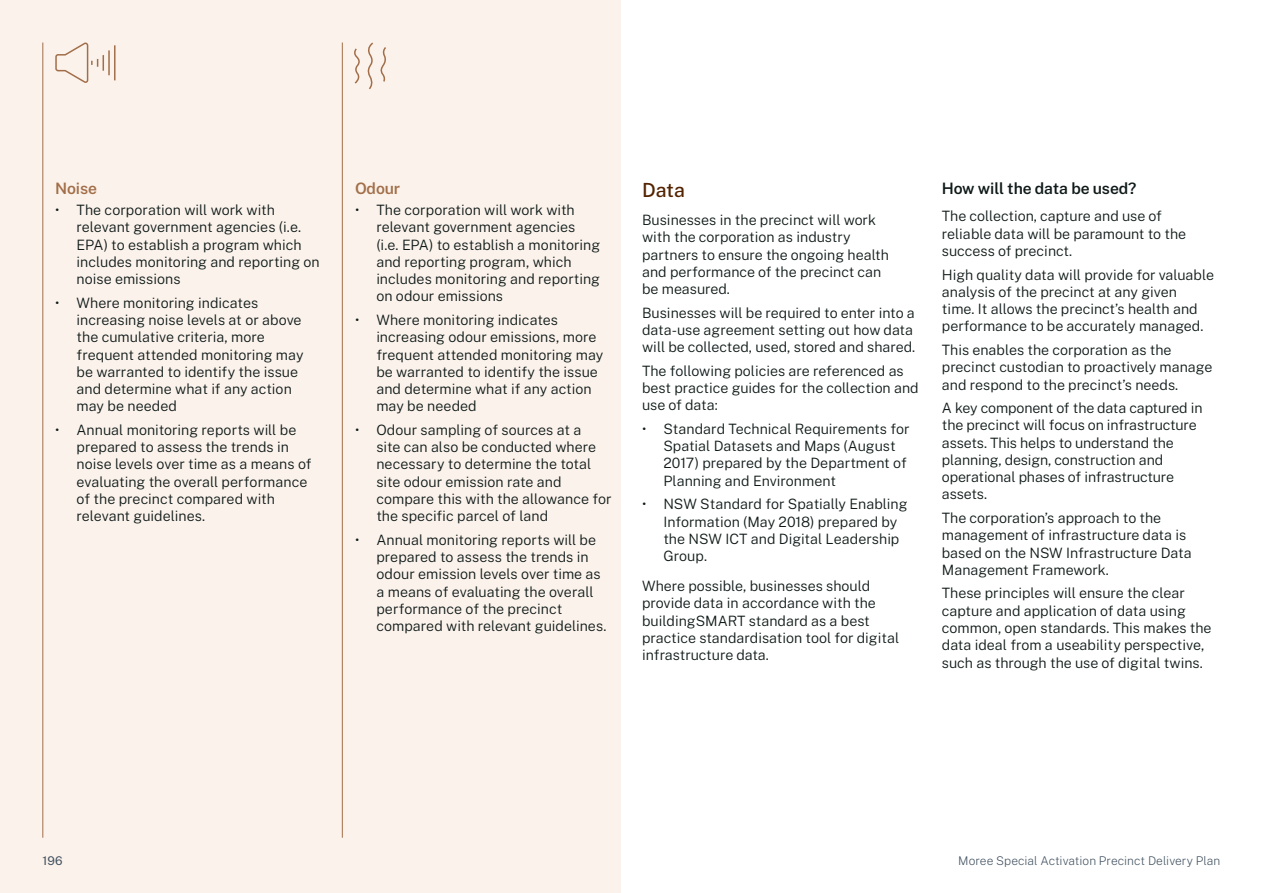
<style>
.page{position:relative;width:1263px;height:893px;background:#fff}
.page>*{position:absolute;margin:0;border:0;box-sizing:border-box;transform-origin:0 0}
.t1{font:500 19.5px "Public Sans";color:#532300}
.t2{font:600 15.75px "Public Sans";letter-spacing:-.005em;color:#0f1a18}
.t3{font:600 15.75px "Public Sans";letter-spacing:-.005em;color:#a26e49}
.t4{font:300 14.25px/17.2px "Public Sans";color:#0f1a18}
.t5{font:200 12px "Public Sans";color:#3f4f5e}
.t6{font:12px "Public Sans";color:#3f4f5e}
</style>
<div class="page">
<div style="left:0;top:0;width:621px;height:893px;background:#fbf2eb"></div>
<hr style="left:108px;top:50px;width:2px;height:25px;background:#a26e49">
<hr style="left:114px;top:45px;width:2px;height:35px;background:#a26e49">
<hr style="left:342px;top:43px;width:1px;height:795px;background:#a26e49">
<hr style="left:43px;top:43px;width:1px;height:795px;background:#a26e49">
<svg style="left:55px;top:42px;width:49px;height:41px"></svg>
<svg style="left:354px;top:42px;width:32px;height:47px"></svg>
<h5 class="t3" style="left:55px;top:176px;width:43px">Noise</h5>
<p class="t4" style="left:77px;top:200px;width:245px;text-indent:-21px">• The corporation will work with relevant government agencies (i.e.<br>EPA) to establish a program which includes monitoring and reporting on noise emissions</p>
<p class="t4" style="left:77px;top:293px;width:228px;text-indent:-21px">• Where monitoring indicates increasing noise levels at or above the cumulative criteria, more frequent attended monitoring may be warranted to identify the issue and determine what if any action may be needed</p>
<p class="t4" style="left:77px;top:420px;width:237px;text-indent:-21px">• Annual monitoring reports will be prepared to assess the trends in noise levels over time as a means of evaluating the overall performance of the precinct compared with relevant guidelines.</p>
<h5 class="t3" style="left:355px;top:176px;width:47px">Odour</h5>
<p class="t4" style="left:376px;top:200px;width:225px;text-indent:-21px">• The corporation will work with relevant government agencies (i.e. EPA) to establish a monitoring and reporting program, which includes monitoring and reporting on odour emissions</p>
<p class="t4" style="left:376px;top:310px;width:228px;text-indent:-21px">• Where monitoring indicates increasing odour emissions, more frequent attended monitoring may be warranted to identify the issue and determine what if any action may be needed</p>
<p class="t4" style="left:376px;top:420px;width:237px;text-indent:-21px">• Odour sampling of sources at a<br>site can also be conducted where necessary to determine the total site odour emission rate and compare this with the allowance for the specific parcel of land</p>
<p class="t4" style="left:376px;top:530px;width:232px;text-indent:-21px">• Annual monitoring reports will be prepared to assess the trends in odour emission levels over time as a means of evaluating the overall performance of the precinct compared with relevant guidelines.</p>
<h4 class="t1" style="left:642px;top:176px;width:45px">Data</h4>
<p class="t4" style="left:642px;top:210px;width:248px">Businesses in the precinct will work with the corporation as industry partners to ensure the ongoing health and performance of the precinct can be measured.</p>
<p class="t4" style="left:642px;top:303px;width:275px">Businesses will be required to enter into a data-use agreement setting out how data will be collected, used, stored and shared.</p>
<p class="t4" style="left:642px;top:361px;width:278px">The following policies are referenced as best practice guides for the collection and use of data:</p>
<p class="t4" style="left:663px;top:419px;width:248px;text-indent:-21px">• Standard Technical Requirements for Spatial Datasets and Maps (August 2017) prepared by the Department of Planning and Environment</p>
<p class="t4" style="left:663px;top:495px;width:246px;text-indent:-21px">• NSW Standard for Spatially Enabling<br>Information (May 2018) prepared by the NSW ICT and Digital Leadership<br>Group.</p>
<p class="t4" style="left:642px;top:576px;width:259px">Where possible, businesses should provide data in accordance with the buildingSMART standard as a best practice standardisation tool for digital infrastructure data.</p>
<h5 class="t2" style="left:942px;top:176px;width:196px">How will the data be used?</h5>
<p class="t4" style="left:942px;top:207px;width:246px">The collection, capture and use of reliable data will be paramount to the success of precinct.</p>
<p class="t4" style="left:942px;top:265px;width:274px">High quality data will provide for valuable analysis of the precinct at any given<br>time. It allows the precinct’s health and performance to be accurately managed.</p>
<p class="t4" style="left:942px;top:340px;width:272px">This enables the corporation as the precinct custodian to proactively manage and respond to the precinct’s needs.</p>
<p class="t4" style="left:942px;top:398px;width:262px">A key component of the data captured in the precinct will focus on infrastructure assets. This helps to understand the planning, design, construction and operational phases of infrastructure assets.</p>
<p class="t4" style="left:942px;top:508px;width:251px">The corporation’s approach to the management of infrastructure data is based on the NSW Infrastructure Data Management Framework.</p>
<p class="t4" style="left:942px;top:584px;width:271px">These principles will ensure the clear capture and application of data using common, open standards. This makes the data ideal from a useability perspective, such as through the use of digital twins.</p>
<p class="t6" style="left:43px;top:852px;width:22px">196</p>
<p class="t5" style="left:958px;top:852px;width:264px">Moree Special Activation Precinct Delivery Plan</p>
</div>
